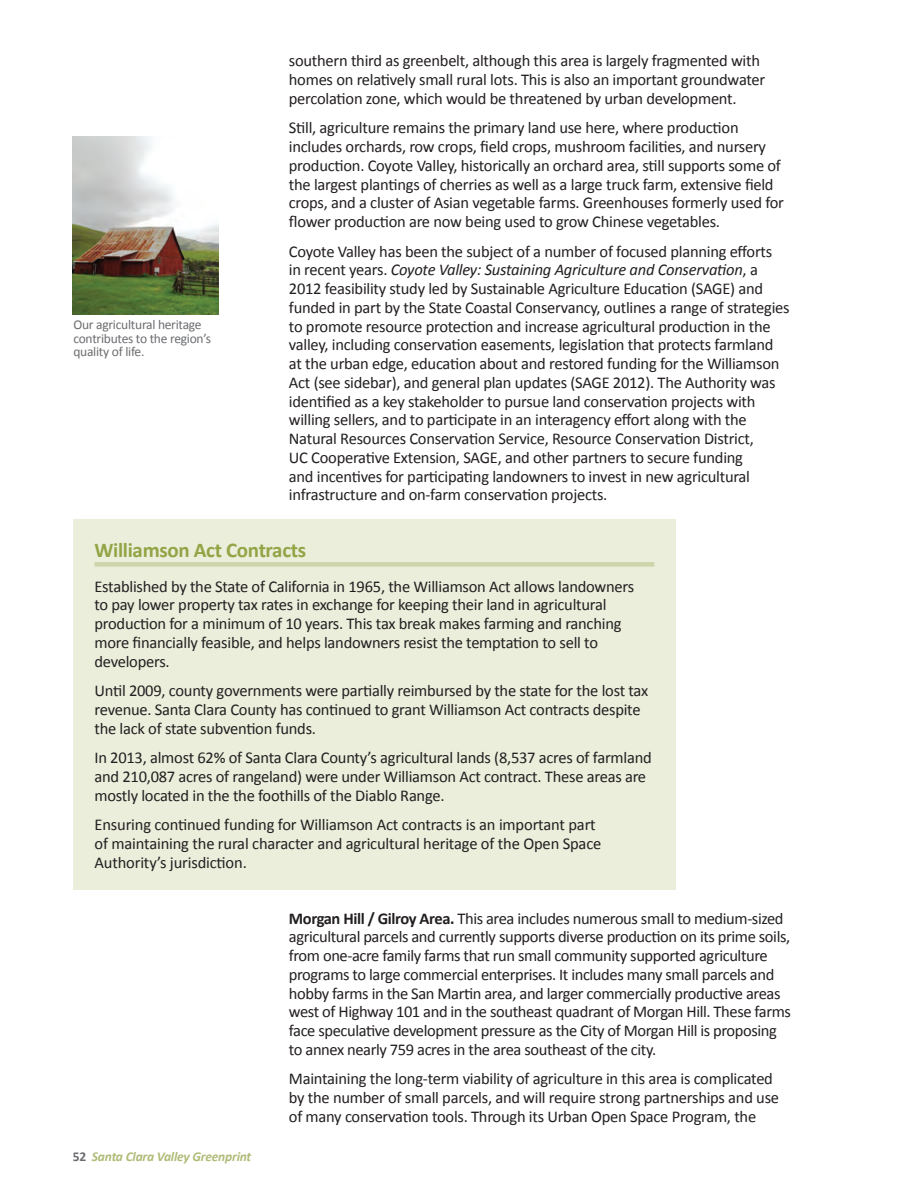
<style>
.page{position:relative;width:918px;height:1188px;background:#fff}
.page>*{position:absolute;margin:0;border:0;box-sizing:border-box;transform-origin:0 0}
.t1{font:700 21px "Calibri";letter-spacing:-.015em;color:#93a445}
.t2{font:16.5px/18.8px "Calibri";letter-spacing:-.015em;color:#231f20}
.t3{font:13.5px/13.5px "Calibri";letter-spacing:-.02em;color:#6c6d70}
.t4{font:italic 700 13.5px "Calibri";letter-spacing:-.015em;color:#afbc77}
.s1{font-style:italic}
.s2{font-style:normal;color:#6c6d70}
.s3{font-weight:700}
</style>
<div class="page">
<div style="left:73px;top:519px;width:603px;height:370px;background:#eaeedb"></div>
<div style="left:94px;top:562px;width:560px;height:5px;background:#cdd5aa"></div>
<img style="left:73px;top:136px;width:146px;height:178px">
<p class="t3" style="left:73px;top:318px;width:139px">Our agricultural heritage contributes to the region’s quality of life.</p>
<p class="t2" style="left:289px;top:52px;width:478px">southern third as greenbelt, although this area is largely fragmented with homes on relatively small rural lots. This is also an important groundwater percolation zone, which would be threatened by urban development.</p>
<p class="t2" style="left:289px;top:119px;width:497px">Still, agriculture remains the primary land use here, where production includes orchards, row crops, field crops, mushroom facilities, and nursery production. Coyote Valley, historically an orchard area, still supports some of the largest plantings of cherries as well as a large truck farm, extensive field crops, and a cluster of Asian vegetable farms. Greenhouses formerly used for flower production are now being used to grow Chinese vegetables.</p>
<p class="t2" style="left:289px;top:242px;width:502px">Coyote Valley has been the subject of a number of focused planning efforts<br>in recent years. <span class="s1">Coyote Valley: Sustaining Agriculture and Conservation</span>, a 2012 feasibility study led by Sustainable Agriculture Education (SAGE) and funded in part by the State Coastal Conservancy, outlines a range of strategies to promote resource protection and increase agricultural production in the valley, including conservation easements, legislation that protects farmland at the urban edge, education about and restored funding for the Williamson Act (see sidebar), and general plan updates (SAGE 2012). The Authority was identified as a key stakeholder to pursue land conservation projects with willing sellers, and to participate in an interagency effort along with the Natural Resources Conservation Service, Resource Conservation District,<br>UC Cooperative Extension, SAGE, and other partners to secure funding<br>and incentives for participating landowners to invest in new agricultural infrastructure and on-farm conservation projects.</p>
<p class="t1" style="left:94px;top:536px;width:213px">Williamson Act Contracts</p>
<p class="t2" style="left:94px;top:577px;width:541px">Established by the State of California in 1965, the Williamson Act allows landowners to pay lower property tax rates in exchange for keeping their land in agricultural production for a minimum of 10 years. This tax break makes farming and ranching more financially feasible, and helps landowners resist the temptation to sell to developers.</p>
<p class="t2" style="left:94px;top:681px;width:555px">Until 2009, county governments were partially reimbursed by the state for the lost tax revenue. Santa Clara County has continued to grant Williamson Act contracts despite the lack of state subvention funds.</p>
<p class="t2" style="left:94px;top:748px;width:559px">In 2013, almost 62% of Santa Clara County’s agricultural lands (8,537 acres of farmland and 210,087 acres of rangeland) were under Williamson Act contract. These areas are mostly located in the the foothills of the Diablo Range.</p>
<p class="t2" style="left:94px;top:815px;width:508px">Ensuring continued funding for Williamson Act contracts is an important part of maintaining the rural character and agricultural heritage of the Open Space<br>Authority’s jurisdiction.</p>
<p class="t4" style="left:73px;top:1148px;width:180px"><span class="s2">52</span> Santa Clara Valley Greenprint</p>
<p class="t2" style="left:289px;top:909px;width:504px"><span class="s3">Morgan Hill / Gilroy Area.</span> This area includes numerous small to medium-sized agricultural parcels and currently supports diverse production on its prime soils, from one-acre family farms that run small community supported agriculture programs to large commercial enterprises. It includes many small parcels and hobby farms in the San Martin area, and larger commercially productive areas west of Highway 101 and in the southeast quadrant of Morgan Hill. These farms face speculative development pressure as the City of Morgan Hill is proposing to annex nearly 759 acres in the area southeast of the city.</p>
<p class="t2" style="left:289px;top:1070px;width:492px">Maintaining the long-term viability of agriculture in this area is complicated by the number of small parcels, and will require strong partnerships and use of many conservation tools. Through its Urban Open Space Program, the</p>
</div>
